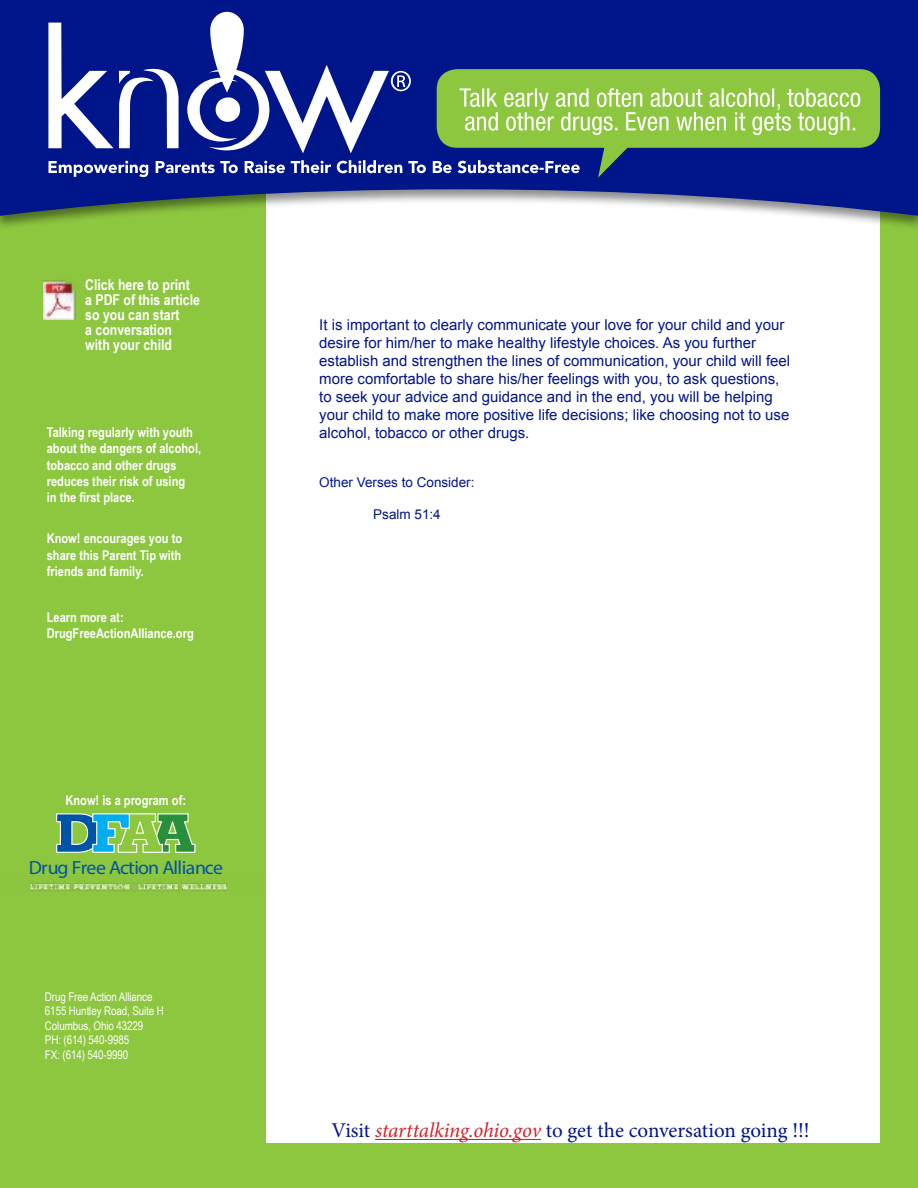
<style>
.page{position:relative;width:918px;height:1188px;background:#fff}
.page>*{position:absolute;margin:0;border:0;box-sizing:border-box;transform-origin:0 0}
.t1{font:21px "Minion Pro";letter-spacing:-.005em;color:#001589}
.t2{font:19.05px "Museo Slab 300";letter-spacing:-.035em;color:#0054a6;scale:1.04 1}
.t3{font:15px/18px "Arial";color:#001589}
.t4{font:700 15px/15px "Arial Narrow";color:#fff}
.t5{font:700 13.5px/16.2px "Arial Narrow";color:#fff}
.t6{font:13.5px "Arial";color:#001589}
.t7{font:12px/14.4px "Arial Narrow";letter-spacing:-.01em;color:#fff}
.s1{font-style:italic;color:#d2232a}
</style>
<div class="page">
<div style="left:258px;top:116px;width:660px;height:1072px;background:#8dc63f"></div>
<div style="left:266px;top:153px;width:614px;height:990px;background:#fff"></div>
<div style="left:0;top:116px;width:262px;height:1072px;background:#8dc63f"></div>
<div style="left:0;top:0;width:918px;height:230px;background:#000;opacity:.45"></div>
<svg style="left:0;top:0;width:918px;height:216px;fill:#001589"></svg>
<div style="left:437px;top:69px;width:443px;height:79px;background:#8dc63f;border-radius:20px"></div>
<svg style="left:48px;top:12px;width:812px;height:166px"></svg>
<svg style="left:56px;top:813px;width:140px;height:40px"></svg>
<img style="left:29px;top:875px;width:198px;height:16px">
<img style="left:44px;top:280px;width:32px;height:40px">
<hr style="left:375px;top:1139px;width:166px;height:1px;background:#d2232a">
<p class="t4" style="left:85px;top:277px;width:116px">Click here to print a PDF of this article so you can start<br>a conversation with your child</p>
<p class="t5" style="left:47px;top:424px;width:156px">Talking regularly with youth about the dangers of alcohol, tobacco and other drugs reduces their risk of using<br>in the first place.</p>
<p class="t5" style="left:47px;top:530px;width:137px;text-align:justify">Know! encourages you to share this Parent Tip with friends and family.</p>
<p class="t5" style="left:47px;top:608px;width:149px">Learn more at:<br>DrugFreeActionAlliance.org</p>
<p class="t5" style="left:65px;top:791px;width:122px">Know! is a program of:</p>
<p class="t2" style="left:29px;top:856px;width:188px">Drug Free Action Alliance</p>
<p class="t7" style="left:45px;top:989px;width:120px">Drug Free Action Alliance<br>6155 Huntley Road, Suite H<br>Columbus, Ohio 43229<br>PH: (614) 540-9985<br>FX: (614) 540-9990</p>
<p class="t3" style="left:319px;top:316px;width:473px">It is important to clearly communicate your love for your child and your desire for him/her to make healthy lifestyle choices. As you further establish and strengthen the lines of communication, your child will feel more comfortable to share his/her feelings with you, to ask questions, to seek your advice and guidance and in the end, you will be helping your child to make more positive life decisions; like choosing not to use alcohol, tobacco or other drugs.</p>
<p class="t6" style="left:319px;top:473px;width:157px">Other Verses to Consider:</p>
<p class="t6" style="left:373px;top:505px;width:69px">Psalm 51:4</p>
<h1 class="t1" style="left:332px;top:1117px;width:480px">Visit <span class="s1">starttalking.ohio.gov</span> to get the conversation going !!!</h1>
</div>
